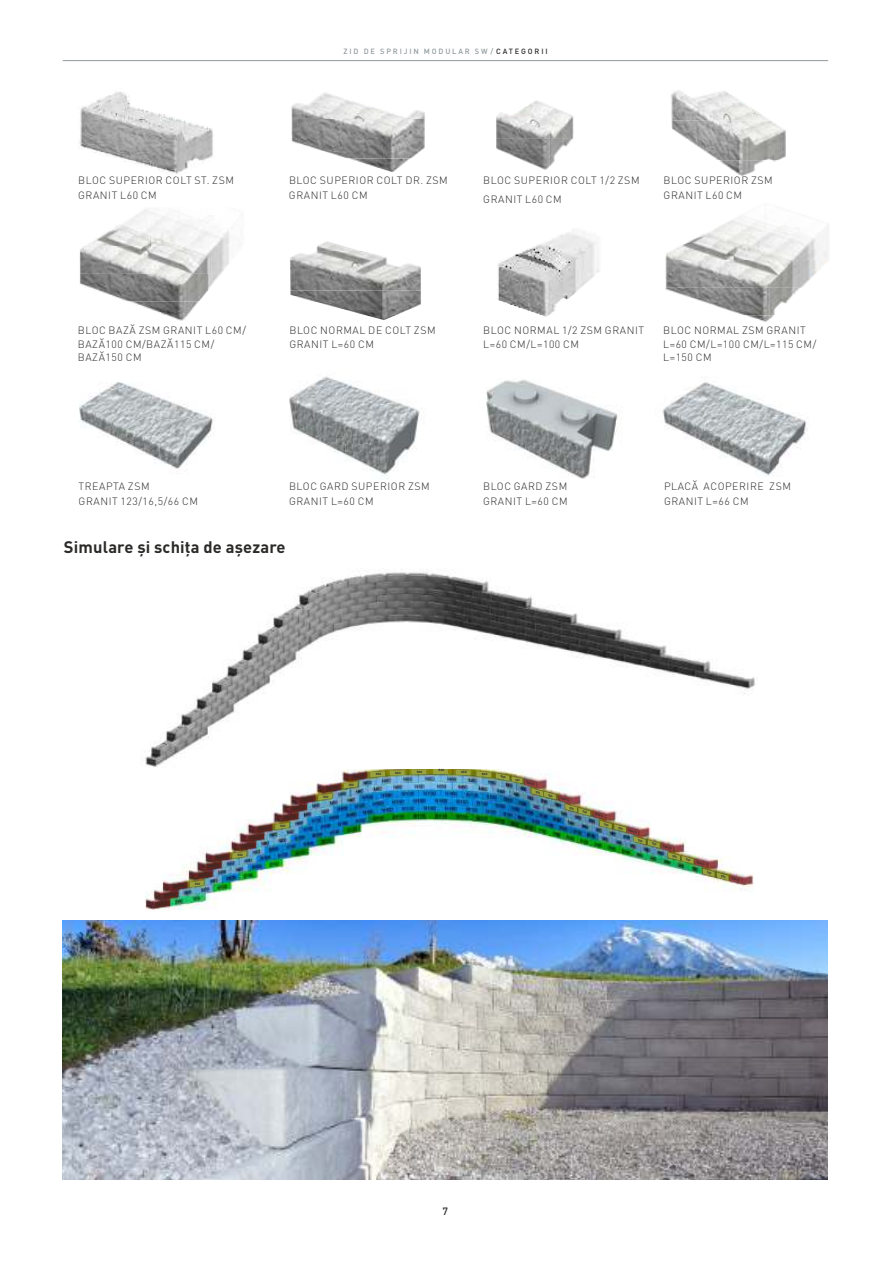
<style>
.page{position:relative;width:893px;height:1263px;background:#fff}
.page>*{position:absolute;margin:0;border:0;box-sizing:border-box;transform-origin:0 0}
.t1{font:700 16.5px "DIN Pro";letter-spacing:.01em;color:#2b2a29}
.t2{font:300 10.5px/15px "DIN Pro";letter-spacing:.055em;color:#2b2a29}
.t3{font:500 10.5px "DIN Pro";color:#2b2a29}
.t4{font:500 7.5px "DIN Pro";letter-spacing:.245em;color:#91999d}
.t5{font:700 3.6px/7.8px "Arial";color:#2b2a29}
.t6{font:italic 700 3.45px "Arial";color:#2b2a29;scale:.82 1}
.t7{font:700 3px "Arial";color:#2b2a29}
.s1{color:#2b2a29}
</style>
<div class="page">
<img style="left:145px;top:769px;width:609px;height:141px">
<img style="left:78px;top:92px;width:135px;height:82px">
<img style="left:670px;top:90px;width:100px;height:31px">
<img style="left:671px;top:121px;width:115px;height:39px">
<img style="left:719px;top:160px;width:58px;height:16px">
<img style="left:496px;top:100px;width:78px;height:70px">
<img style="left:291px;top:93px;width:134px;height:65px">
<img style="left:346px;top:158px;width:65px;height:15px">
<img style="left:316px;top:241px;width:43px;height:10px">
<img style="left:290px;top:251px;width:131px;height:69px">
<img style="left:665px;top:232px;width:164px;height:56px">
<img style="left:665px;top:288px;width:135px;height:28px">
<img style="left:748px;top:316px;width:25px;height:6px">
<img style="left:497px;top:229px;width:103px;height:88px">
<img style="left:87px;top:218px;width:143px;height:28px">
<img style="left:79px;top:246px;width:150px;height:28px">
<img style="left:80px;top:274px;width:141px;height:28px">
<img style="left:132px;top:302px;width:66px;height:19px">
<img style="left:79px;top:382px;width:134px;height:87px">
<img style="left:289px;top:376px;width:131px;height:103px">
<img style="left:486px;top:379px;width:132px;height:100px">
<img style="left:662px;top:382px;width:146px;height:94px">
<img style="left:63px;top:920px;width:764px;height:260px">
<img style="left:145px;top:569px;width:610px;height:198px">
<hr style="left:63px;top:60px;width:765px;height:1px;background:#91999d">
<div style="left:411px;top:769px;width:15px;height:5px;background:#99a23f"></div>
<div style="left:433px;top:769px;width:15px;height:5px;background:#99a23f"></div>
<img style="left:456px;top:770px;width:286px;height:113px">
<img style="left:155px;top:770px;width:250px;height:138px">
<p class="t2" style="left:78px;top:174px;width:157px">BLOC SUPERIOR COLT ST. ZSM<br>GRANIT L60 CM</p>
<p class="t4" style="left:344px;top:49px;width:205px">ZID DE SPRIJIN MODULAR SW / <span class="s1">CATEGORII</span></p>
<p class="t2" style="left:289px;top:174px;width:160px">BLOC SUPERIOR COLT DR. ZSM<br>GRANIT L60 CM</p>
<p class="t2" style="left:483px;top:172px;width:158px;line-height:19.2px">BLOC SUPERIOR COLT 1/2 ZSM<br>GRANIT L60 CM</p>
<p class="t2" style="left:664px;top:174px;width:111px">BLOC SUPERIOR ZSM<br>GRANIT L60 CM</p>
<p class="t2" style="left:78px;top:325px;width:170px;line-height:13.5px">BLOC BAZĂ ZSM GRANIT L60 CM/<br>BAZĂ100 CM/BAZĂ115 CM/<br>BAZĂ150 CM</p>
<p class="t2" style="left:483px;top:324px;width:162px;line-height:13.8px">BLOC NORMAL 1/2 ZSM GRANIT<br>L=60 CM/L=100 CM</p>
<p class="t2" style="left:663px;top:324px;width:155px;line-height:13.6px">BLOC NORMAL ZSM GRANIT<br>L=60 CM/L=100 CM/L=115 CM/<br>L=150 CM</p>
<p class="t2" style="left:289px;top:325px;width:148px;line-height:13.5px">BLOC NORMAL DE COLT ZSM<br>GRANIT L=60 CM</p>
<p class="t2" style="left:79px;top:479px;width:121px">TREAPTA ZSM<br>GRANIT 123/16,5/66 CM</p>
<p class="t2" style="left:289px;top:479px;width:142px">BLOC GARD SUPERIOR ZSM<br>GRANIT L=60 CM</p>
<p class="t2" style="left:483px;top:479px;width:86px">BLOC GARD ZSM<br>GRANIT L=60 CM</p>
<p class="t2" style="left:664px;top:479px;width:128px">PLACĂ ACOPERIRE ZSM<br>GRANIT L=66 CM</p>
<h1 class="t1" style="left:64px;top:540px;width:223px">Simulare și schița de așezare</h1>
<p class="t5" style="left:173px;top:883px;width:13px;rotate:-6deg">S60CS</p>
<p class="t5" style="left:164px;top:892px;width:13px;rotate:-6deg">S60CS</p>
<p class="t5" style="left:156px;top:901px;width:13px;rotate:-6deg">S60CS</p>
<p class="t5" style="left:206px;top:856px;width:22px;line-height:7.4px;text-indent:9px;rotate:-6deg">S60CS<br>S60CS</p>
<p class="t5" style="left:198px;top:872px;width:13px;rotate:-6deg">S60CS</p>
<p class="t5" style="left:258px;top:826px;width:13px;rotate:-6deg">S60CS</p>
<p class="t5" style="left:250px;top:834px;width:13px;rotate:-6deg">S60CS</p>
<p class="t5" style="left:242px;top:843px;width:13px;rotate:-6deg">S60CS</p>
<p class="t5" style="left:292px;top:797px;width:22px;text-indent:9px;rotate:-6deg">S60CS<br>S60CS</p>
<p class="t5" style="left:284px;top:814px;width:13px;rotate:-6deg">S60CS</p>
<p class="t5" style="left:326px;top:785px;width:13px;rotate:-6deg">S60CS</p>
<p class="t5" style="left:352px;top:773px;width:13px;rotate:-6deg">S60CS</p>
<p class="t7" style="left:376px;top:773px;width:7px">S60</p>
<p class="t7" style="left:439px;top:769px;width:7px">S60</p>
<p class="t6" style="left:527px;top:781px;width:13px;rotate:17deg">S60CD</p>
<p class="t6" style="left:561px;top:796px;width:13px;rotate:17deg">S60CD</p>
<p class="t6" style="left:595px;top:812px;width:13px;rotate:17deg">S60CD</p>
<p class="t6" style="left:629px;top:829px;width:13px;rotate:17deg">S60CD</p>
<p class="t6" style="left:664px;top:845px;width:13px;rotate:17deg">S60CD</p>
<p class="t6" style="left:697px;top:861px;width:13px;rotate:17deg">S60CD</p>
<p class="t6" style="left:732px;top:877px;width:13px;rotate:17deg">S60CD</p>
<p class="t3" style="left:443px;top:1207px;width:7px">7</p>
</div>
